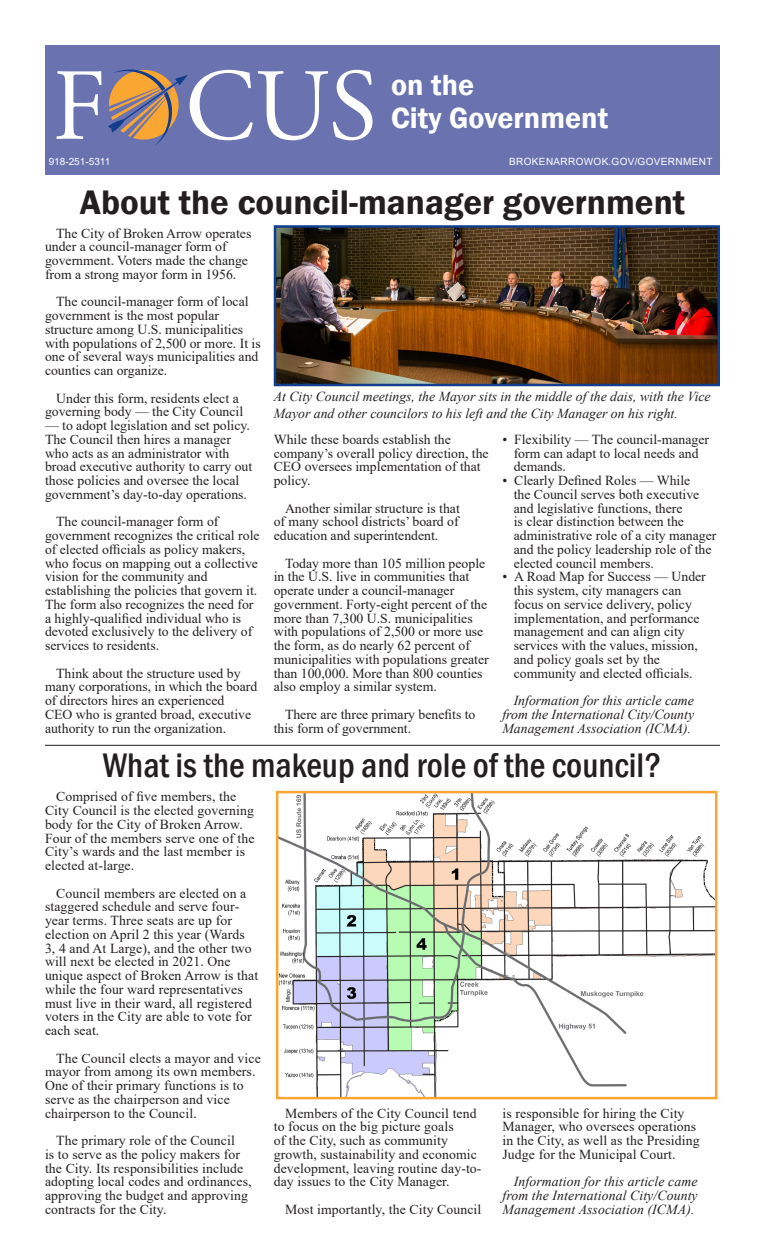
<style>
.page{position:relative;width:765px;height:1260px;background:#fff}
.page>*{position:absolute;margin:0;border:0;box-sizing:border-box;transform-origin:0 0}
.Franklin_Gothic_Head{font:500 condensed 35px "Franklin Gothic";color:#231f20}
.Franklin_Gothic_Head-2{font:600 35px "Franklin Gothic";color:#231f20}
.Franklin_Gothic_Head-3{font:600 30px/33.8px "Franklin Gothic";color:#fff}
.Body_Text{font:13.75px/13.8px "Times New Roman";color:#231f20}
.Body_Text-2{font:italic 13.75px/13.8px "Times New Roman";letter-spacing:.005em;color:#231f20;text-align:justify}
.Franklin_Gothic_Head-4{font:italic 13.75px/16.5px "Times New Roman";color:#231f20}
.t1{font:10px "Arial";letter-spacing:.035em;color:#fff}
.t2{font:10px "Arial";color:#fff}
</style>
<div class="page">
<div style="left:45px;top:45px;width:675px;height:129px;background:#6a73b0"></div>
<svg style="left:56px;top:70px;width:317px;height:76px"></svg>
<hr style="left:45px;top:745px;width:675px;height:1px;background:#231f20">
<img style="left:279px;top:794px;width:435px;height:302px">
<div style="left:276px;top:791px;width:441px;height:308px;border:2px solid #faa633"></div>
<img style="left:277px;top:228px;width:440px;height:155px">
<div style="left:274px;top:225px;width:446px;height:161px;border:2px solid #103d8c"></div>
<p class="Franklin_Gothic_Head-3" style="left:391px;top:68px;width:219px">on the<br>City Government</p>
<p class="t2" style="left:49px;top:155px;width:63px">918-251-5311</p>
<p class="t1" style="left:509px;top:155px;width:205px">BROKENARROWOK.GOV/GOVERNMENT</p>
<p class="Franklin_Gothic_Head-2" style="left:80px;top:180px;width:607px">About the council-manager government</p>
<p class="Body_Text" style="left:45px;top:226px;width:208px;text-indent:11px">The City of Broken Arrow operates under a council-manager form of government. Voters made the change from a strong mayor form in 1956.</p>
<p class="Body_Text" style="left:45px;top:294px;width:217px;text-indent:11px">The council-manager form of local government is the most popular structure among U.S. municipalities with populations of 2,500 or more. It is one of several ways municipalities and counties can organize.</p>
<p class="Body_Text" style="left:45px;top:391px;width:200px;text-align:center">Under this form, residents elect a governing body — the City Council</p>
<p class="Body_Text" style="left:45px;top:418px;width:209px">— to adopt legislation and set policy.<br>The Council then hires a manager who acts as an administrator with broad executive authority to carry out those policies and oversee the local government’s day-to-day operations.</p>
<p class="Body_Text" style="left:45px;top:514px;width:216px;text-indent:11px">The council-manager form of government recognizes the critical role of elected officials as policy makers, who focus on mapping out a collective vision for the community and establishing the policies that govern it.<br>The form also recognizes the need for a highly-qualified individual who is devoted exclusively to the delivery of services to residents.</p>
<p class="Body_Text" style="left:45px;top:666px;width:214px;text-indent:11px">Think about the structure used by many corporations, in which the board of directors hires an experienced<br>CEO who is granted broad, executive authority to run the organization.</p>
<p class="Franklin_Gothic_Head-4" style="left:274px;top:388px;width:439px">At City Council meetings, the Mayor sits in the middle of the dais, with the Vice<br>Mayor and other councilors to his left and the City Manager on his right.</p>
<p class="Body_Text" style="left:274px;top:432px;width:217px">While these boards establish the company’s overall policy direction, the<br>CEO oversees implementation of that policy.</p>
<p class="Body_Text" style="left:274px;top:501px;width:188px;text-align:justify;text-indent:11px">Another similar structure is that of many school districts’ board of education and superintendent.</p>
<p class="Body_Text" style="left:274px;top:556px;width:217px;text-indent:11px">Today more than 105 million people in the U.S. live in communities that operate under a council-manager government. Forty-eight percent of the more than 7,300 U.S. municipalities with populations of 2,500 or more use the form, as do nearly 62 percent of municipalities with populations greater than 100,000. More than 800 counties also employ a similar system.</p>
<p class="Body_Text" style="left:274px;top:707px;width:203px;text-indent:11px">There are three primary benefits to this form of government.</p>
<p class="Body_Text" style="left:514px;top:432px;width:197px;text-indent:-11px">• Flexibility — The council-manager form can adapt to local needs and demands.</p>
<p class="Body_Text" style="left:514px;top:473px;width:204px;text-indent:-11px">• Clearly Defined Roles — While<br>the Council serves both executive and legislative functions, there<br>is clear distinction between the administrative role of a city manager and the policy leadership role of the elected council members.</p>
<p class="Body_Text" style="left:514px;top:569px;width:194px;text-indent:-11px">• A Road Map for Success — Under this system, city managers can focus on service delivery, policy implementation, and performance management and can align city services with the values, mission, and policy goals set by the community and elected officials.</p>
<p class="Body_Text-2" style="left:503px;top:693px;width:193px;text-indent:11px">Information for this article came from the International City/County Management Association (ICMA).</p>
<p class="Franklin_Gothic_Head" style="left:103px;top:742px;width:560px">What is the makeup and role of the council?</p>
<p class="Body_Text" style="left:45px;top:789px;width:211px;text-indent:11px">Comprised of five members, the<br>City Council is the elected governing body for the City of Broken Arrow.<br>Four of the members serve one of the<br>City’s wards and the last member is elected at-large.</p>
<p class="Body_Text" style="left:45px;top:886px;width:215px;text-indent:11px">Council members are elected on a staggered schedule and serve four&shy;year terms. Three seats are up for election on April 2 this year (Wards<br>3, 4 and At Large), and the other two will next be elected in 2021. One unique aspect of Broken Arrow is that while the four ward representatives must live in their ward, all registered voters in the City are able to vote for each seat.</p>
<p class="Body_Text" style="left:45px;top:1051px;width:217px;text-indent:11px">The Council elects a mayor and vice mayor from among its own members.<br>One of their primary functions is to serve as the chairperson and vice chairperson to the Council.</p>
<p class="Body_Text" style="left:45px;top:1133px;width:208px;text-indent:11px">The primary role of the Council<br>is to serve as the policy makers for the City. Its responsibilities include adopting local codes and ordinances, approving the budget and approving contracts for the City.</p>
<p class="Body_Text" style="left:274px;top:1106px;width:209px;text-indent:11px">Members of the City Council tend to focus on the big picture goals<br>of the City, such as community growth, sustainability and economic development, leaving routine day-to&shy;day issues to the City Manager.</p>
<p class="Body_Text" style="left:285px;top:1202px;width:198px">Most importantly, the City Council</p>
<p class="Body_Text" style="left:502px;top:1106px;width:199px">is responsible for hiring the City Manager, who oversees operations in the City, as well as the Presiding Judge for the Municipal Court.</p>
<p class="Body_Text-2" style="left:502px;top:1174px;width:197px;text-indent:11px">Information for this article came from the International City/County Management Association (ICMA).</p>
</div>
